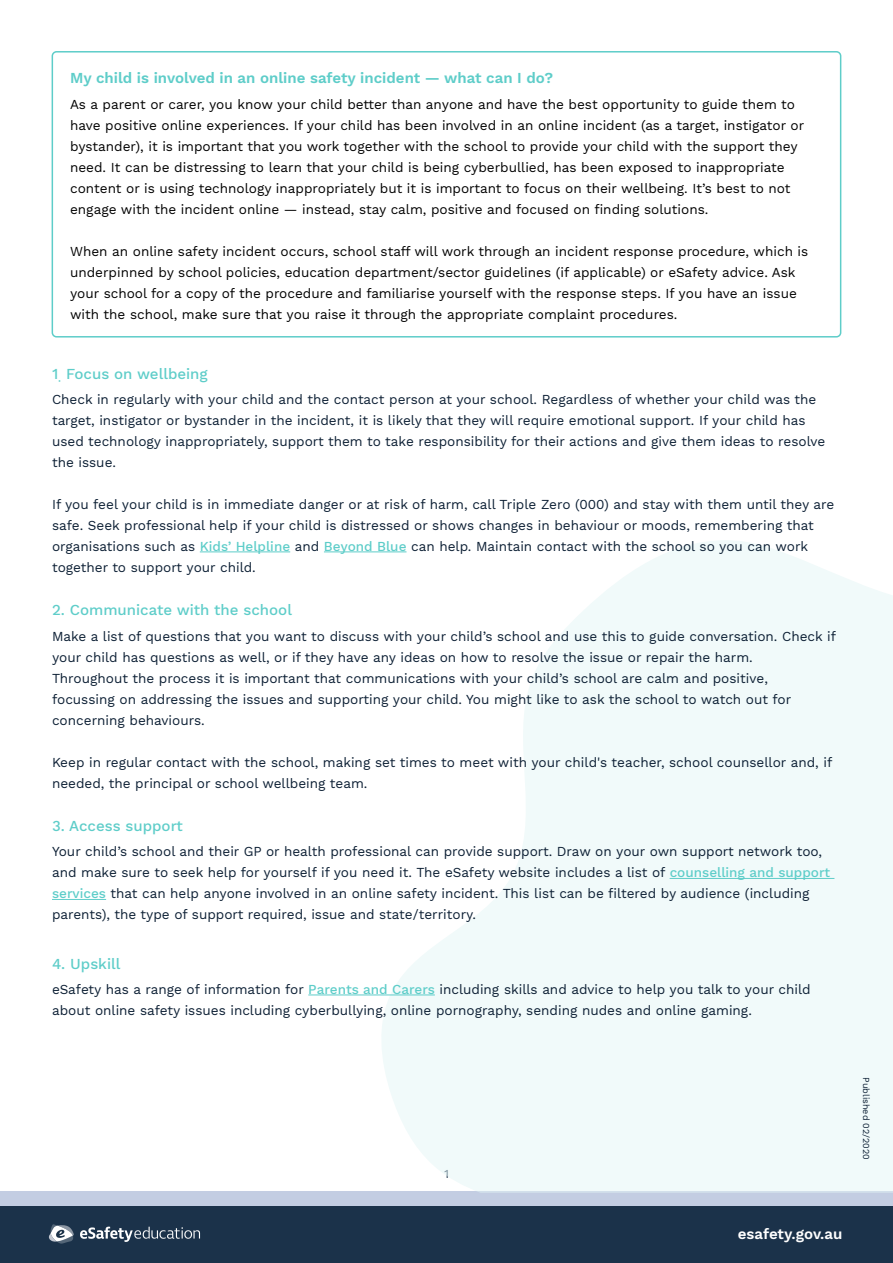
<style>
.page{position:relative;width:893px;height:1263px;background:#fff}
.page>*{position:absolute;margin:0;border:0;box-sizing:border-box;transform-origin:0 0}
.t1{font:500 15px "Work Sans";color:#5ecdc9}
.t2{font:600 15px "Work Sans";color:#5ecdc9}
.t3{font:600 15px "Work Sans";color:#fff}
.t4{font:13.5px/21px "Work Sans";color:#0c1f34}
.t5{font:13.5px/21px "Work Sans";color:#000}
.t6{font:12px "Work Sans";color:#1b324a}
.t7{font:9px "Work Sans";color:#0c1f34}
.s1{font-weight:500;color:#5ecdc9}
</style>
<div class="page">
<div style="left:0;top:1191px;width:893px;height:20px;background:#c3cde2"></div>
<div style="left:0;top:1206px;width:893px;height:57px;background:#1b324a"></div>
<svg style="left:80px;top:1226px;width:120px;height:16px"></svg>
<svg style="left:49px;top:1224px;width:25px;height:19px"></svg>
<svg style="left:376px;top:540px;width:517px;height:652px;fill:#f1fafa"></svg>
<hr style="left:200px;top:551px;width:90px;height:1px;background:#5ecdc9">
<hr style="left:324px;top:551px;width:82px;height:1px;background:#5ecdc9">
<hr style="left:670px;top:878px;width:164px;height:1px;background:#5ecdc9">
<hr style="left:52px;top:899px;width:54px;height:1px;background:#5ecdc9">
<hr style="left:308px;top:994px;width:127px;height:1px;background:#5ecdc9">
<div style="left:52px;top:51px;width:789px;height:287px;border:2px solid #5ecdc9;border-radius:4px"></div>
<p class="t2" style="left:70px;top:70px;width:484px">My child is involved in an online safety incident — what can I do?</p>
<p class="t5" style="left:70px;top:94px;width:736px">As a parent or carer, you know your child better than anyone and have the best opportunity to guide them to have positive online experiences. If your child has been involved in an online incident (as a target, instigator or bystander), it is important that you work together with the school to provide your child with the support they need. It can be distressing to learn that your child is being cyberbullied, has been exposed to inappropriate content or is using technology inappropriately but it is important to focus on their wellbeing. It’s best to not engage with the incident online — instead, stay calm, positive and focused on finding solutions.</p>
<p class="t5" style="left:70px;top:242px;width:740px">When an online safety incident occurs, school staff will work through an incident response procedure, which is underpinned by school policies, education department/sector guidelines (if applicable) or eSafety advice. Ask your school for a copy of the procedure and familiarise yourself with the response steps. If you have an issue with the school, make sure that you raise it through the appropriate complaint procedures.</p>
<p class="t1" style="left:52px;top:365px;width:157px">1. Focus on wellbeing</p>
<p class="t4" style="left:52px;top:389px;width:775px">Check in regularly with your child and the contact person at your school. Regardless of whether your child was the target, instigator or bystander in the incident, it is likely that they will require emotional support. If your child has used technology inappropriately, support them to take responsibility for their actions and give them ideas to resolve the issue.</p>
<p class="t4" style="left:52px;top:494px;width:784px">If you feel your child is in immediate danger or at risk of harm, call Triple Zero (000) and stay with them until they are safe. Seek professional help if your child is distressed or shows changes in behaviour or moods, remembering that organisations such as <span class="s1">Kids’ Helpline</span> and <span class="s1">Beyond Blue</span> can help. Maintain contact with the school so you can work together to support your child.</p>
<p class="t1" style="left:52px;top:601px;width:241px">2. Communicate with the school</p>
<p class="t4" style="left:52px;top:626px;width:786px">Make a list of questions that you want to discuss with your child’s school and use this to guide conversation. Check if your child has questions as well, or if they have any ideas on how to resolve the issue or repair the harm.<br>Throughout the process it is important that communications with your child’s school are calm and positive,<br>focussing on addressing the issues and supporting your child. You might like to ask the school to watch out for concerning behaviours.</p>
<p class="t4" style="left:52px;top:752px;width:782px">Keep in regular contact with the school, making set times to meet with your child's teacher, school counsellor and, if needed, the principal or school wellbeing team.</p>
<p class="t1" style="left:52px;top:817px;width:132px">3. Access support</p>
<p class="t4" style="left:52px;top:842px;width:779px">Your child’s school and their GP or health professional can provide support. Draw on your own support network too, and make sure to seek help for yourself if you need it. The eSafety website includes a list of <span class="s1">counselling and support services</span> that can help anyone involved in an online safety incident. This list can be filtered by audience (including parents), the type of support required, issue and state/territory.</p>
<p class="t1" style="left:52px;top:955px;width:70px">4. Upskill</p>
<p class="t4" style="left:52px;top:979px;width:760px">eSafety has a range of information for <span class="s1">Parents and Carers</span> including skills and advice to help you talk to your child about online safety issues including cyberbullying, online pornography, sending nudes and online gaming.</p>
<p class="t6" style="left:444px;top:1167px;width:6px">1</p>
<p class="t7" style="left:871px;top:1077px;width:84px;rotate:90deg">Published 02/2020</p>
<p class="t3" style="left:738px;top:1225px;width:106px">esafety.gov.au</p>
</div>
